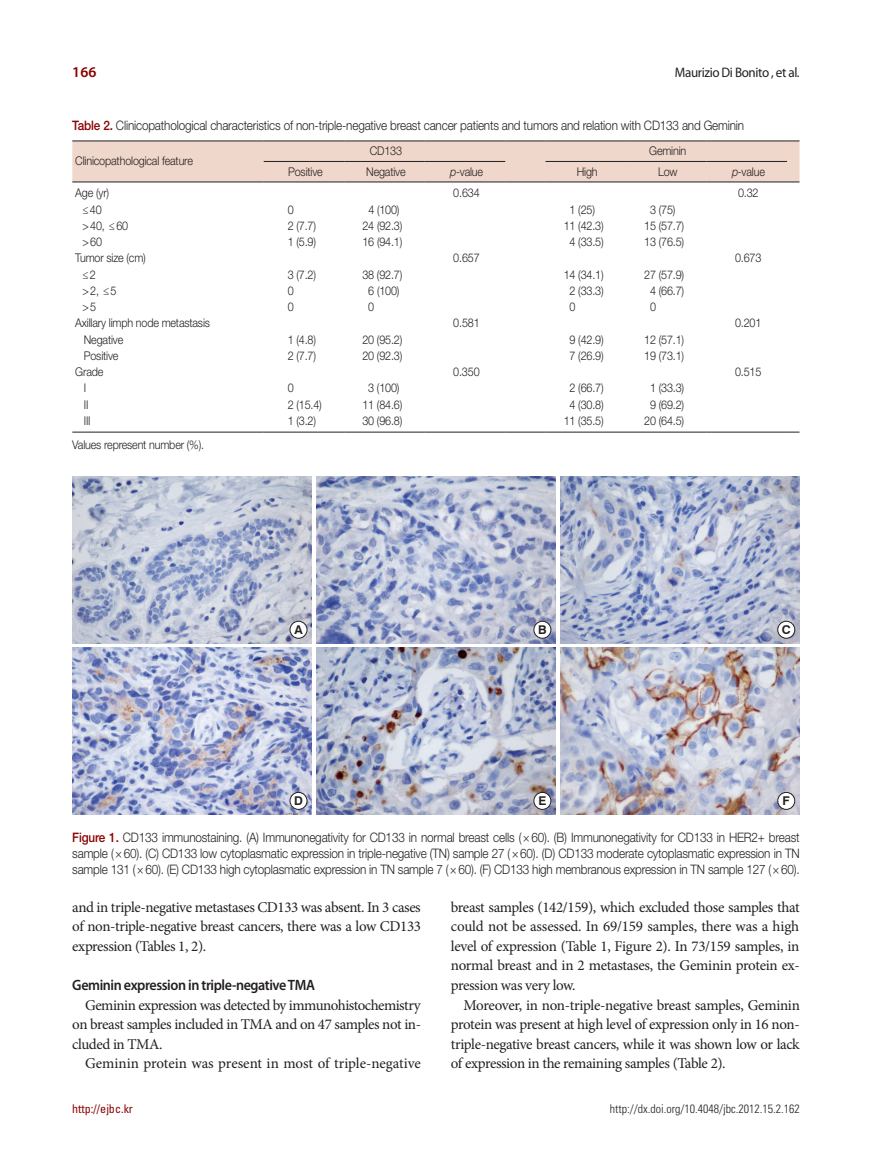
<style>
.page{position:relative;width:872px;height:1170px;background:#fff}
.page>*{position:absolute;margin:0;border:0;box-sizing:border-box;transform-origin:0 0}
.t1{font:15px/19.5px "Minion Pro";letter-spacing:-.025em;color:#231f20;text-align:justify}
.t2{font:15px "Minion Pro";color:#231f20}
.t3{font:600 15px "Myriad Pro";letter-spacing:-.03em;color:#231f20;scale:.94 1}
.t4{font:600 15px "Myriad Pro";color:#8b0202}
.t5{font:13.8px "Myriad Pro";letter-spacing:-.03em;color:#231f20;scale:.95 1}
.t6{font:300 13.05px/15.6px "Helvetica Neue LT Std";letter-spacing:-.015em;color:#231f20;text-align:justify;scale:.9 1}
.t7{font:700 12.15px "Swiss 721 BT";color:#231f20}
.t8{font:300 12px "Helvetica Neue LT Std";letter-spacing:-.015em;color:#231f20;scale:.9 1}
.t9{font:300 condensed 12px "Univers LT Std";color:#231f20}
.t10{font:condensed 12px "Univers LT Std";color:#8b0202}
.s1{font-weight:500;color:#8b0202}
.s2{font-style:italic}
.s3{font-stretch:condensed}
</style>
<div class="page">
<svg style="left:72px;top:141px;width:727px;height:42px;background:#e4cec3"></svg>
<hr style="left:72px;top:432px;width:192px;height:1px;background:#231f20">
<hr style="left:264px;top:432px;width:80px;height:1px;background:#231f20">
<hr style="left:344px;top:432px;width:81px;height:1px;background:#231f20">
<hr style="left:425px;top:432px;width:80px;height:1px;background:#231f20">
<hr style="left:505px;top:432px;width:40px;height:1px;background:#231f20">
<hr style="left:545px;top:432px;width:81px;height:1px;background:#231f20">
<hr style="left:626px;top:432px;width:80px;height:1px;background:#231f20">
<hr style="left:706px;top:432px;width:81px;height:1px;background:#231f20">
<svg style="left:787px;top:432px;width:12px;height:1px"></svg>
<img style="left:72px;top:476px;width:240px;height:167px">
<div style="left:290px;top:621px;width:17px;height:17px;background:#fff;border-radius:50%"></div>
<div style="left:290px;top:621px;width:17px;height:17px;border:1px solid #231f20;border-radius:50%"></div>
<img style="left:560px;top:476px;width:239px;height:167px">
<div style="left:777px;top:621px;width:17px;height:17px;background:#fff;border-radius:50%"></div>
<div style="left:777px;top:621px;width:18px;height:17px;border:1px solid #231f20;border-radius:50%"></div>
<img style="left:316px;top:476px;width:240px;height:167px">
<div style="left:534px;top:621px;width:17px;height:17px;background:#fff;border-radius:50%"></div>
<div style="left:533px;top:621px;width:18px;height:17px;border:1px solid #231f20;border-radius:50%"></div>
<img style="left:72px;top:647px;width:240px;height:167px">
<div style="left:290px;top:792px;width:17px;height:17px;background:#fff;border-radius:50%"></div>
<div style="left:290px;top:792px;width:17px;height:17px;border:1px solid #231f20;border-radius:50%"></div>
<img style="left:560px;top:647px;width:239px;height:167px">
<div style="left:777px;top:792px;width:17px;height:17px;background:#fff;border-radius:50%"></div>
<div style="left:777px;top:792px;width:18px;height:17px;border:1px solid #231f20;border-radius:50%"></div>
<img style="left:316px;top:647px;width:240px;height:167px">
<div style="left:534px;top:792px;width:17px;height:17px;background:#fff;border-radius:50%"></div>
<div style="left:533px;top:792px;width:18px;height:17px;border:1px solid #231f20;border-radius:50%"></div>
<p class="t4" style="left:72px;top:63px;width:26px">166</p>
<p class="t5" style="left:675px;top:64px;width:133px">Maurizio Di Bonito , et al.</p>
<p class="t6" style="left:72px;top:117px;width:748px"><span class="s1">Table 2.</span> Clinicopathological characteristics of non-triple-negative breast cancer patients and tumors and relation with CD133 and Geminin</p>
<p class="t8" style="left:75px;top:154px;width:132px">Clinicopathological feature</p>
<p class="t8" style="left:370px;top:143px;width:37px">CD133</p>
<p class="t8" style="left:649px;top:143px;width:43px">Geminin</p>
<p class="t8" style="left:288px;top:164px;width:40px">Positive</p>
<p class="t8" style="left:366px;top:164px;width:45px">Negative</p>
<p class="t8" style="left:450px;top:164px;width:38px"><span class="s2">p</span>-value</p>
<p class="t8" style="left:577px;top:164px;width:25px">High</p>
<p class="t8" style="left:658px;top:164px;width:23px">Low</p>
<p class="t8" style="left:732px;top:164px;width:38px"><span class="s2">p</span>-value</p>
<p class="t8" style="left:75px;top:186px;width:39px">Age (yr)</p>
<p class="t8" style="left:453px;top:186px;width:31px">0.634</p>
<p class="t8" style="left:738px;top:186px;width:24px">0.32</p>
<p class="t8" style="left:82px;top:202px;width:23px">≤40</p>
<p class="t8" style="left:288px;top:202px;width:8px">0</p>
<p class="t8" style="left:368px;top:202px;width:36px">4 (100)</p>
<p class="t8" style="left:569px;top:202px;width:30px">1 (25)</p>
<p class="t8" style="left:650px;top:202px;width:30px">3 (75)</p>
<p class="t8" style="left:82px;top:218px;width:52px">&gt;40, ≤60</p>
<p class="t8" style="left:288px;top:218px;width:33px">2 (7.7)</p>
<p class="t8" style="left:362px;top:218px;width:46px">24 (92.3)</p>
<p class="t8" style="left:564px;top:218px;width:46px">11 (42.3)</p>
<p class="t8" style="left:644px;top:218px;width:46px">15 (57.7)</p>
<p class="t8" style="left:82px;top:234px;width:23px">&gt;60</p>
<p class="t8" style="left:288px;top:234px;width:33px">1 (5.9)</p>
<p class="t8" style="left:362px;top:234px;width:46px">16 (94.1)</p>
<p class="t8" style="left:569px;top:234px;width:39px">4 (33.5)</p>
<p class="t8" style="left:644px;top:234px;width:46px">13 (76.5)</p>
<p class="t8" style="left:75px;top:251px;width:80px">Tumor size (cm)</p>
<p class="t8" style="left:453px;top:251px;width:31px">0.657</p>
<p class="t8" style="left:735px;top:251px;width:31px">0.673</p>
<p class="t8" style="left:82px;top:267px;width:16px">≤2</p>
<p class="t8" style="left:288px;top:267px;width:33px">3 (7.2)</p>
<p class="t8" style="left:362px;top:267px;width:46px">38 (92.7)</p>
<p class="t8" style="left:564px;top:267px;width:46px">14 (34.1)</p>
<p class="t8" style="left:644px;top:267px;width:46px">27 (57.9)</p>
<p class="t8" style="left:82px;top:283px;width:39px">&gt;2, ≤5</p>
<p class="t8" style="left:288px;top:283px;width:8px">0</p>
<p class="t8" style="left:368px;top:283px;width:36px">6 (100)</p>
<p class="t8" style="left:569px;top:283px;width:39px">2 (33.3)</p>
<p class="t8" style="left:650px;top:283px;width:39px">4 (66.7)</p>
<p class="t8" style="left:82px;top:299px;width:17px">&gt;5</p>
<p class="t8" style="left:288px;top:299px;width:8px">0</p>
<p class="t8" style="left:368px;top:299px;width:8px">0</p>
<p class="t8" style="left:569px;top:299px;width:8px">0</p>
<p class="t8" style="left:650px;top:299px;width:8px">0</p>
<p class="t8" style="left:75px;top:316px;width:151px">Axillary limph node metastasis</p>
<p class="t8" style="left:453px;top:316px;width:31px">0.581</p>
<p class="t8" style="left:735px;top:316px;width:31px">0.201</p>
<p class="t8" style="left:84px;top:332px;width:45px">Negative</p>
<p class="t8" style="left:288px;top:332px;width:33px">1 (4.8)</p>
<p class="t8" style="left:362px;top:332px;width:46px">20 (95.2)</p>
<p class="t8" style="left:569px;top:332px;width:39px">9 (42.9)</p>
<p class="t8" style="left:644px;top:332px;width:46px">12 (57.1)</p>
<p class="t8" style="left:84px;top:348px;width:40px">Positive</p>
<p class="t8" style="left:288px;top:348px;width:33px">2 (7.7)</p>
<p class="t8" style="left:362px;top:348px;width:46px">20 (92.3)</p>
<p class="t8" style="left:569px;top:348px;width:39px">7 (26.9)</p>
<p class="t8" style="left:644px;top:348px;width:46px">19 (73.1)</p>
<p class="t8" style="left:75px;top:364px;width:33px">Grade</p>
<p class="t8" style="left:453px;top:364px;width:31px">0.350</p>
<p class="t8" style="left:735px;top:364px;width:31px">0.515</p>
<p class="t8" style="left:84px;top:381px;width:4px">I</p>
<p class="t8" style="left:288px;top:381px;width:8px">0</p>
<p class="t8" style="left:368px;top:381px;width:36px">3 (100)</p>
<p class="t8" style="left:569px;top:381px;width:39px">2 (66.7)</p>
<p class="t8" style="left:650px;top:381px;width:39px">1 (33.3)</p>
<p class="t8" style="left:84px;top:397px;width:7px">II</p>
<p class="t8" style="left:288px;top:397px;width:39px">2 (15.4)</p>
<p class="t8" style="left:362px;top:397px;width:46px">11 (84.6)</p>
<p class="t8" style="left:569px;top:397px;width:39px">4 (30.8)</p>
<p class="t8" style="left:650px;top:397px;width:39px">9 (69.2)</p>
<p class="t8" style="left:84px;top:413px;width:9px">III</p>
<p class="t8" style="left:288px;top:413px;width:33px">1 (3.2)</p>
<p class="t8" style="left:362px;top:413px;width:46px">30 (96.8)</p>
<p class="t8" style="left:564px;top:413px;width:46px">11 (35.5)</p>
<p class="t8" style="left:644px;top:413px;width:46px">20 (64.5)</p>
<p class="t8" style="left:72px;top:437px;width:148px">Values represent number (%).</p>
<p class="t7" style="left:294px;top:622px;width:10px">A</p>
<p class="t7" style="left:538px;top:622px;width:10px">B</p>
<p class="t7" style="left:781px;top:622px;width:10px">C</p>
<p class="t7" style="left:294px;top:793px;width:10px">D</p>
<p class="t7" style="left:538px;top:793px;width:9px">E</p>
<p class="t7" style="left:782px;top:793px;width:9px">F</p>
<p class="t6" style="left:72px;top:829px;width:809px"><span class="s1">Figure 1.</span> CD133 immunostaining. (A) Immunonegativity for CD133 in normal breast cells (<span class="s3">×</span>60). (B) Immunonegativity for CD133 in HER2+ breast sample (<span class="s3">×</span>60). (C) CD133 low cytoplasmatic expression in triple-negative (TN) sample 27 (<span class="s3">×</span>60). (D) CD133 moderate cytoplasmatic expression in TN sample 131 (<span class="s3">×</span>60). (E) CD133 high cytoplasmatic expression in TN sample 7 (<span class="s3">×</span>60). (F) CD133 high membranous expression in TN sample 127 (<span class="s3">×</span>60).</p>
<p class="t1" style="left:72px;top:897px;width:350px">and in triple-negative metastases CD133 was absent. In 3 cases of non-triple-negative breast cancers, there was a low CD133 expression (Tables 1, 2).</p>
<p class="t3" style="left:72px;top:975px;width:260px">Geminin expression in triple-negative TMA</p>
<p class="t1" style="left:72px;top:994px;width:350px;text-indent:13px">Geminin expression was detected by immunohistochemistry on breast samples included in TMA and on 47 samples not in&shy;cluded in TMA.</p>
<p class="t2" style="left:85px;top:1053px;width:337px">Geminin protein was present in most of triple-negative</p>
<p class="t1" style="left:451px;top:897px;width:350px">breast samples (142/159), which excluded those samples that could not be assessed. In 69/159 samples, there was a high level of expression (Table 1, Figure 2). In 73/159 samples, in normal breast and in 2 metastases, the Geminin protein ex&shy;pression was very low.</p>
<p class="t1" style="left:451px;top:994px;width:350px;text-indent:13px">Moreover, in non-triple-negative breast samples, Geminin protein was present at high level of expression only in 16 non&shy;triple-negative breast cancers, while it was shown low or lack of expression in the remaining samples (Table 2).</p>
<p class="t10" style="left:72px;top:1100px;width:62px">http://ejbc.kr</p>
<p class="t9" style="left:610px;top:1101px;width:191px">http://dx.doi.org/10.4048/jbc.2012.15.2.162</p>
</div>
